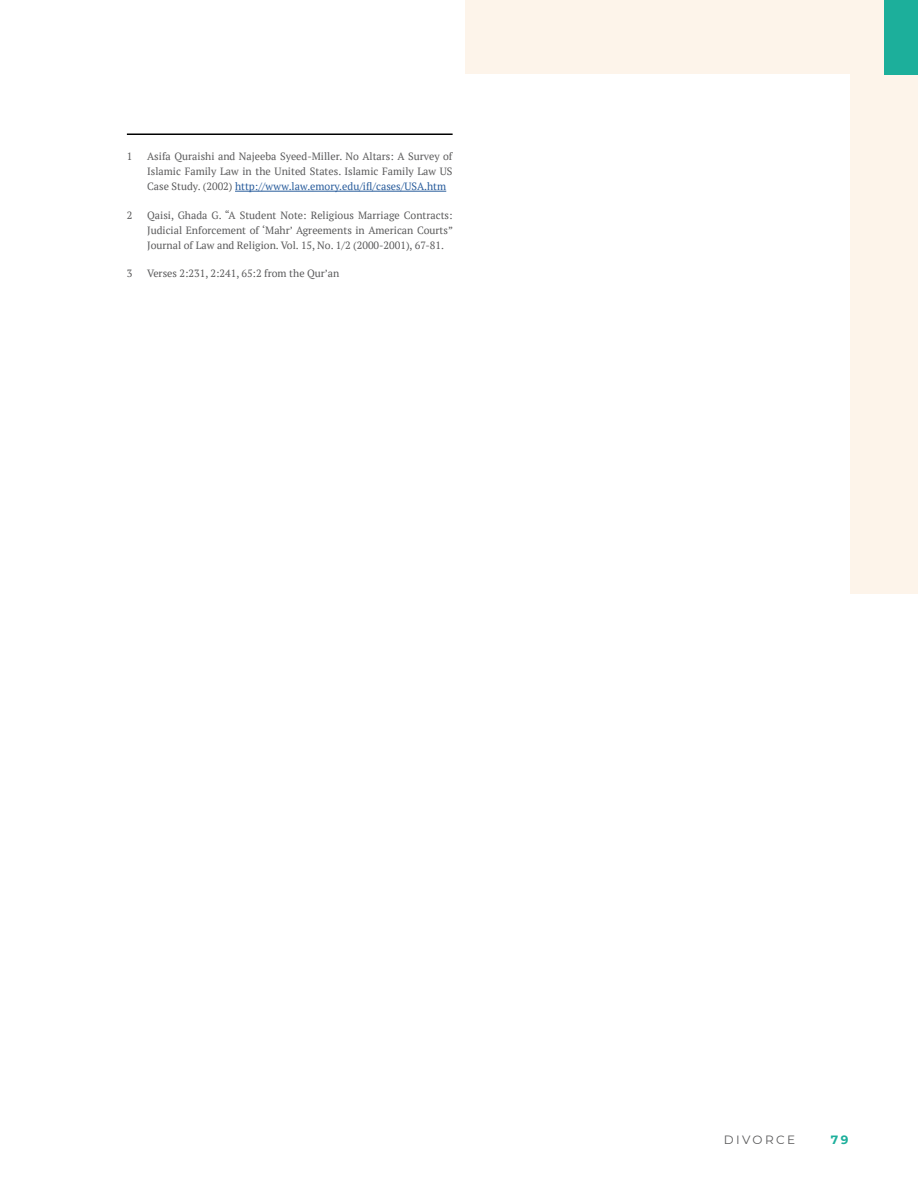
<style>
.page{position:relative;width:918px;height:1188px;background:#fff}
.page>*{position:absolute;margin:0;border:0;box-sizing:border-box;transform-origin:0 0}
.t1{font:12px "Montserrat";letter-spacing:.2em;color:#5a5a5b}
.t2{font:700 12px "Montserrat";color:#1caf9b}
.t3{font:10.5px/15px "PT Serif";color:#5a5a5b;text-align:justify}
.s1{color:#275b9b}
</style>
<div class="page">
<div style="left:465px;top:0;width:453px;height:594px;background:#fdf4ea"></div>
<div style="left:68px;top:74px;width:782px;height:1040px;background:#fff"></div>
<div style="left:884px;top:0;width:34px;height:74px;background:#1caf9b"></div>
<hr style="left:235px;top:191px;width:211px;height:1px;background:#275b9b">
<hr style="left:127px;top:134px;width:326px;height:1px;background:#000">
<p class="t3" style="left:127px;top:149px;width:7px">1</p>
<p class="t3" style="left:147px;top:149px;width:307px">Asifa Quraishi and Najeeba Syeed-Miller. No Altars: A Survey of Islamic Family Law in the United States. Islamic Family Law US Case Study. (2002) <span class="s1">http://www.law.emory.edu/ifl/cases/USA.htm</span></p>
<p class="t3" style="left:127px;top:208px;width:7px">2</p>
<p class="t3" style="left:147px;top:208px;width:307px">Qaisi, Ghada G. “A Student Note: Religious Marriage Contracts:<br>Judicial Enforcement of ‘Mahr’ Agreements in American Courts” Journal of Law and Religion. Vol. 15, No. 1/2 (2000-2001), 67-81.</p>
<p class="t3" style="left:127px;top:266px;width:7px">3</p>
<p class="t3" style="left:147px;top:266px;width:194px">Verses 2:231, 2:241, 65:2 from the Qur’an</p>
<p class="t1" style="left:724px;top:1131px;width:73px">DIVORCE</p>
<p class="t2" style="left:831px;top:1131px;width:19px">79</p>
</div>
